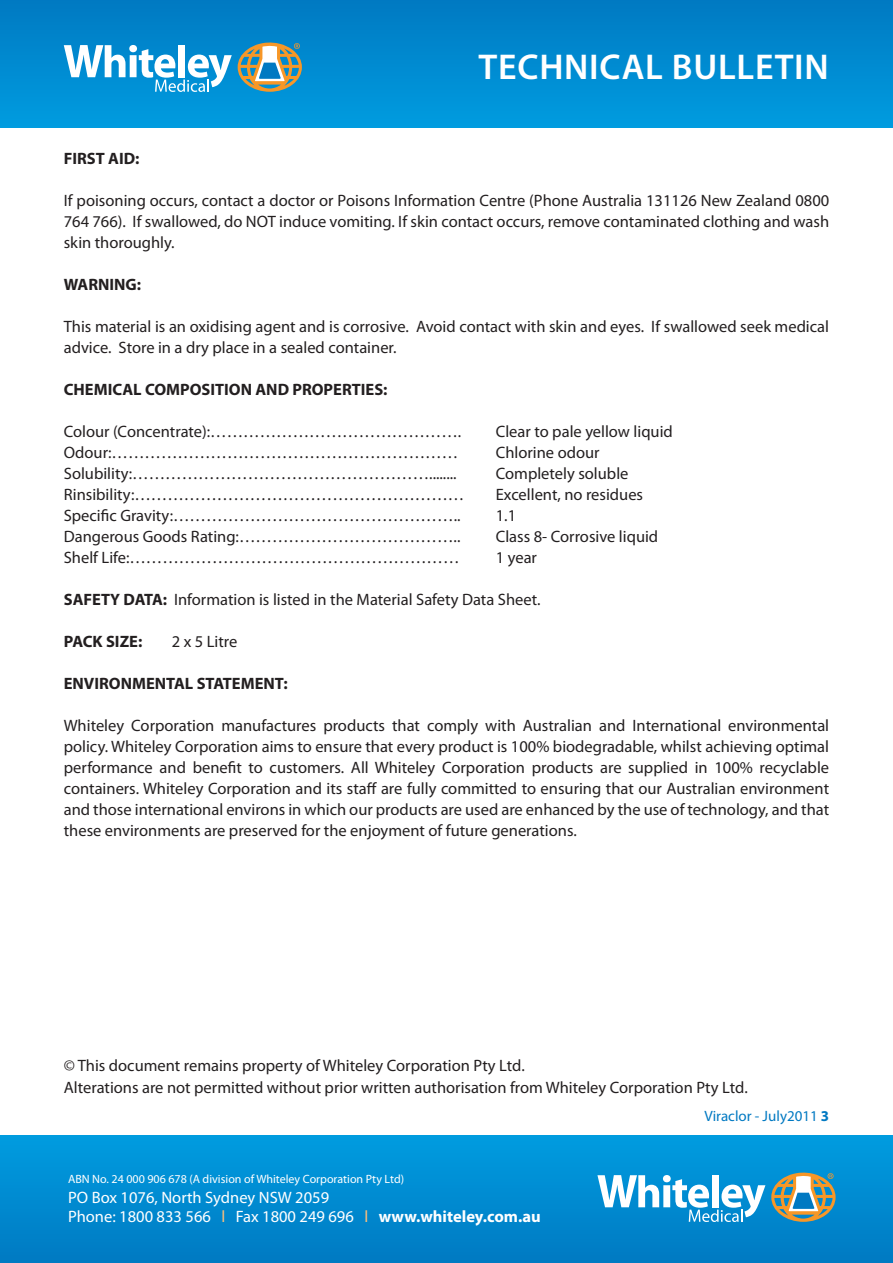
<style>
.page{position:relative;width:893px;height:1263px;background:#fff}
.page>*{position:absolute;margin:0;border:0;box-sizing:border-box;transform-origin:0 0}
.t1{font:600 36px "Myriad Pro";letter-spacing:.02em;color:#fff}
.body_copy{font:16.5px/21px "Myriad Pro";color:#231f20;text-align:justify}
.body_copy-2{font:700 16.5px "Myriad Pro";color:#231f20}
.t2{font:16.5px/19.8px "Myriad Pro";color:#fff}
.t3{font:15px "Myriad Pro";color:#0079c2}
.t4{font:12px "Myriad Pro";color:#fff}
.s1{font-weight:700}
.s2{color:#fcbe7b}
</style>
<div class="page">
<div style="left:0;top:1135px;width:893px;height:128px;background:linear-gradient(to bottom,#009ce0,#007ac2)"></div>
<div style="left:0;top:0;width:893px;height:128px;background:linear-gradient(to bottom,#0079c2,#009cdf)"></div>
<svg style="left:64px;top:45px;width:168px;height:47px"></svg>
<svg style="left:238px;top:43px;width:64px;height:49px;background:#879d8f"></svg>
<svg style="left:597px;top:1175px;width:168px;height:47px"></svg>
<svg style="left:771px;top:1172px;width:65px;height:50px;background:#829c91"></svg>
<h1 class="t1" style="left:479px;top:44px;width:352px">TECHNICAL BULLETIN</h1>
<p class="body_copy-2" style="left:64px;top:148px;width:77px">FIRST AID:</p>
<p class="body_copy" style="left:64px;top:190px;width:767px">If poisoning occurs, contact a doctor or Poisons Information Centre (Phone Australia 131126 New Zealand 0800<br>764 766). If swallowed, do NOT induce vomiting. If skin contact occurs, remove contaminated clothing and wash skin thoroughly.</p>
<p class="body_copy-2" style="left:64px;top:274px;width:79px">WARNING:</p>
<p class="body_copy" style="left:64px;top:316px;width:767px">This material is an oxidising agent and is corrosive. Avoid contact with skin and eyes. If swallowed seek medical advice. Store in a dry place in a sealed container.</p>
<p class="body_copy-2" style="left:64px;top:379px;width:325px">CHEMICAL COMPOSITION AND PROPERTIES:</p>
<p class="body_copy" style="left:64px;top:421px;width:399px">Colour (Concentrate):……………………………………….</p>
<p class="body_copy" style="left:496px;top:421px;width:179px">Clear to pale yellow liquid</p>
<p class="body_copy" style="left:64px;top:442px;width:396px">Odour:………………………………………………………</p>
<p class="body_copy" style="left:496px;top:442px;width:105px">Chlorine odour</p>
<p class="body_copy" style="left:64px;top:463px;width:394px">Solubility:………………………………………………........</p>
<p class="body_copy" style="left:496px;top:463px;width:134px">Completely soluble</p>
<p class="body_copy" style="left:64px;top:484px;width:402px">Rinsibility:……………………………………………………</p>
<p class="body_copy" style="left:496px;top:484px;width:149px">Excellent, no residues</p>
<p class="body_copy" style="left:64px;top:505px;width:398px">Specific Gravity:……………………………………………..</p>
<p class="body_copy" style="left:496px;top:505px;width:22px">1.1</p>
<p class="body_copy" style="left:64px;top:526px;width:398px">Dangerous Goods Rating:…………………………………..</p>
<p class="body_copy" style="left:496px;top:526px;width:164px">Class 8- Corrosive liquid</p>
<p class="body_copy" style="left:64px;top:547px;width:397px">Shelf Life:……………………………………………………</p>
<p class="body_copy" style="left:496px;top:547px;width:43px">1 year</p>
<p class="body_copy" style="left:64px;top:589px;width:478px"><span class="s1">SAFETY DATA:</span> Information is listed in the Material Safety Data Sheet.</p>
<p class="body_copy-2" style="left:64px;top:631px;width:80px">PACK SIZE:</p>
<p class="body_copy" style="left:172px;top:631px;width:67px">2 x 5 Litre</p>
<p class="body_copy-2" style="left:64px;top:673px;width:225px">ENVIRONMENTAL STATEMENT:</p>
<p class="body_copy" style="left:64px;top:715px;width:767px">Whiteley Corporation manufactures products that comply with Australian and International environmental policy. Whiteley Corporation aims to ensure that every product is 100% biodegradable, whilst achieving optimal performance and benefit to customers. All Whiteley Corporation products are supplied in 100% recyclable containers. Whiteley Corporation and its staff are fully committed to ensuring that our Australian environment and those international environs in which our products are used are enhanced by the use of technology, and that these environments are preserved for the enjoyment of future generations.</p>
<p class="body_copy" style="left:64px;top:1054px;width:463px">© This document remains property of Whiteley Corporation Pty Ltd.</p>
<p class="body_copy" style="left:64px;top:1077px;width:685px">Alterations are not permitted without prior written authorisation from Whiteley Corporation Pty Ltd.</p>
<p class="t4" style="left:68px;top:1171px;width:338px">ABN No. 24 000 906 678 (A division of Whiteley Corporation Pty Ltd)</p>
<p class="t2" style="left:68px;top:1187px;width:474px">PO Box 1076, North Sydney NSW 2059<br>Phone: 1800 833 566 <span class="s2">l</span> Fax 1800 249 696 <span class="s2">l</span> <span class="s1">www.whiteley.com.au</span></p>
<p class="t3" style="left:705px;top:1107px;width:126px">Viraclor - July2011 <span class="s1">3</span></p>
</div>
